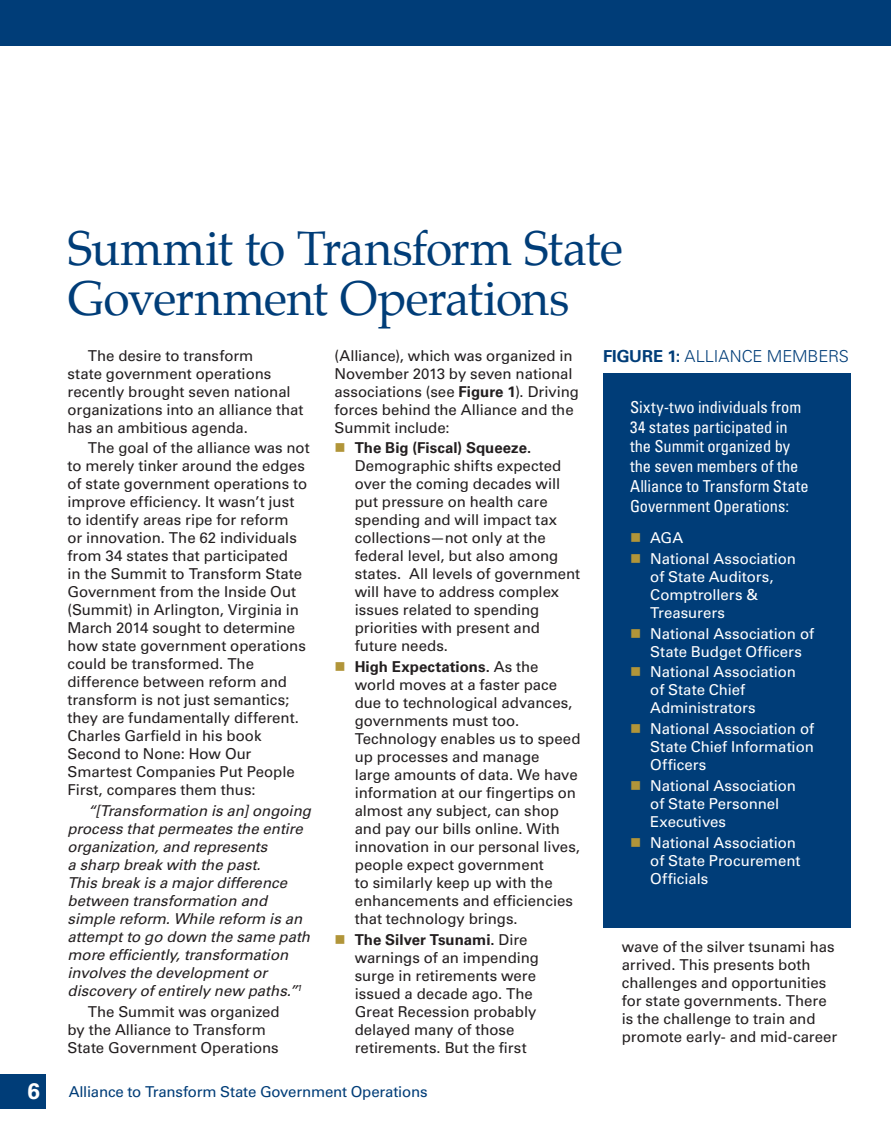
<style>
.page{position:relative;width:891px;height:1134px;background:#fff}
.page>*{position:absolute;margin:0;border:0;box-sizing:border-box;transform-origin:0 0}
.subhead_2012{font:48px/49.5px "Palatino";letter-spacing:-.02em;color:#003d78}
.t1{font:700 22.5px "Univers LT Std";color:#fff}
.Table_column_head_20{font:condensed 16.5px/19.8px "Univers LT Std";letter-spacing:-.005em;color:#fff}
.Table_head{font:300 16.5px "Univers LT Std";letter-spacing:-.005em;color:#003d78}
.body{font:15px/18px "Univers LT Std";letter-spacing:-.005em;color:#231f20}
.body-2{font:italic 15px/18px "Univers LT Std";letter-spacing:-.005em;color:#231f20}
.t2{font:15px/18px "Univers LT Std";letter-spacing:-.005em;color:#fff}
.t3{font:15px "Univers LT Std";letter-spacing:-.01em;color:#003d78}
.s1{font-weight:700}
.s2{color:#b19539}
</style>
<div class="page">
<div style="left:0;top:0;width:891px;height:46px;background:#003d78"></div>
<div style="left:0;top:1074px;width:46px;height:34px;background:#003d78"></div>
<div style="left:603px;top:374px;width:247px;height:554px;background:#003d78"></div>
<p class="subhead_2012" style="left:68px;top:224px;width:557px">Summit to Transform State<br>Government Operations</p>
<p class="body" style="left:68px;top:347px;width:238px;text-indent:20px">The desire to transform<br>state government operations recently brought seven national organizations into an alliance that has an ambitious agenda.</p>
<p class="body" style="left:68px;top:439px;width:244px;text-indent:20px">The goal of the alliance was not to merely tinker around the edges of state government operations to improve efficiency. It wasn’t just to identify areas ripe for reform<br>or innovation. The 62 individuals from 34 states that participated<br>in the Summit to Transform State<br>Government from the Inside Out (Summit) in Arlington, Virginia in<br>March 2014 sought to determine how state government operations could be transformed. The difference between reform and transform is not just semantics; they are fundamentally different.<br>Charles Garfield in his book<br>Second to None: How Our<br>Smartest Companies Put People<br>First, compares them thus:</p>
<p class="body-2" style="left:68px;top:802px;width:245px;text-indent:20px">“[Transformation is an] ongoing process that permeates the entire organization, and represents<br>a sharp break with the past.<br>This break is a major difference between transformation and simple reform. While reform is an attempt to go down the same path more efficiently, transformation involves the development or discovery of entirely new paths.”<sup>1</sup></p>
<p class="body" style="left:68px;top:1003px;width:214px;text-indent:20px">The Summit was organized by the Alliance to Transform<br>State Government Operations</p>
<p class="body" style="left:334px;top:347px;width:246px">(Alliance), which was organized in<br>November 2013 by seven national associations (see <span class="s1">Figure 1</span>). Driving forces behind the Alliance and the<br>Summit include:</p>
<p class="body" style="left:355px;top:439px;width:227px;text-indent:-20px"><span class="s2">■</span> <span class="s1">The Big (Fiscal) Squeeze.<br></span>Demographic shifts expected over the coming decades will put pressure on health care spending and will impact tax collections—not only at the federal level, but also among states. All levels of government will have to address complex issues related to spending priorities with present and future needs.</p>
<p class="body" style="left:355px;top:658px;width:227px;text-indent:-20px"><span class="s2">■</span> <span class="s1">High Expectations.</span> As the world moves at a faster pace due to technological advances, governments must too.<br>Technology enables us to speed up processes and manage<br>large amounts of data. We have information at our fingertips on almost any subject, can shop and pay our bills online. With innovation in our personal lives, people expect government<br>to similarly keep up with the enhancements and efficiencies that technology brings.</p>
<p class="body" style="left:355px;top:931px;width:186px;text-indent:-20px"><span class="s2">■</span> <span class="s1">The Silver Tsunami.</span> Dire warnings of an impending surge in retirements were issued a decade ago. The<br>Great Recession probably delayed many of those retirements. But the first</p>
<p class="body" style="left:622px;top:938px;width:217px">wave of the silver tsunami has arrived. This presents both challenges and opportunities for state governments. There is the challenge to train and promote early- and mid-career</p>
<p class="Table_head" style="left:603px;top:347px;width:248px"><span class="s1">FIGURE 1:</span> ALLIANCE MEMBERS</p>
<p class="Table_column_head_20" style="left:630px;top:397px;width:180px">Sixty-two individuals from<br>34 states participated in the Summit organized by the seven members of the<br>Alliance to Transform State<br>Government Operations:</p>
<p class="t2" style="left:630px;top:529px;width:55px"><span class="s2">■</span> AGA</p>
<p class="t2" style="left:650px;top:550px;width:147px;text-indent:-20px"><span class="s2">■</span> National Association of State Auditors,<br>Comptrollers &amp;<br>Treasurers</p>
<p class="t2" style="left:630px;top:625px;width:186px;text-align:center"><span class="s2">■</span> National Association of<br>State Budget Officers</p>
<p class="t2" style="left:650px;top:663px;width:147px;text-indent:-20px"><span class="s2">■</span> National Association of State Chief<br>Administrators</p>
<p class="t2" style="left:650px;top:720px;width:165px;text-align:justify;text-indent:-20px"><span class="s2">■</span> National Association of State Chief Information Officers</p>
<p class="t2" style="left:650px;top:777px;width:147px;text-indent:-20px"><span class="s2">■</span> National Association of State Personnel<br>Executives</p>
<p class="t2" style="left:650px;top:833px;width:152px;text-indent:-20px"><span class="s2">■</span> National Association of State Procurement<br>Officials</p>
<p class="t1" style="left:27px;top:1078px;width:14px">6</p>
<p class="t3" style="left:69px;top:1083px;width:360px">Alliance to Transform State Government Operations</p>
</div>
